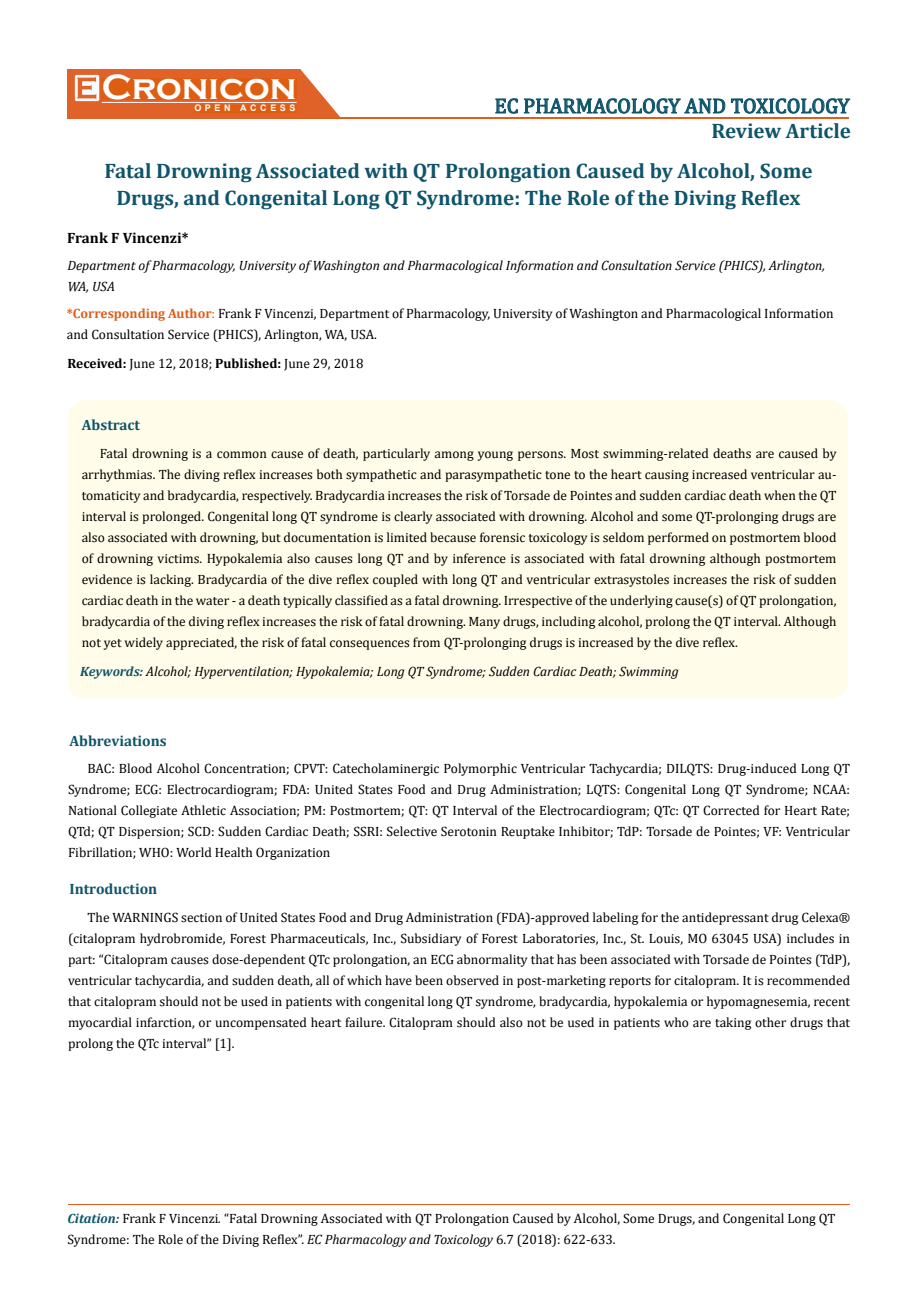
<style>
.page{position:relative;width:917px;height:1316px;background:#fff}
.page>*{position:absolute;margin:0;border:0;box-sizing:border-box;transform-origin:0 0}
.t1{font:700 36px "Copperplate Gothic";color:#fff}
.t2{font:700 21px/40.2px "Cambria";color:#0e546a}
.t3{font:21px "Cambria";color:#0e546a}
.t4{font:700 15px "Cambria";color:#0e546a}
.t5{font:700 15px "Cambria";color:#000}
.t6{font:13.5px/21px "Cambria";color:#000;text-align:justify}
.t7{font:italic 13.5px/21px "Cambria";color:#000}
.t8{font:700 9px "Arial";letter-spacing:.4em;color:#fff}
.s1{font-weight:700;color:#e05d1a}
.s2{color:#e05d1a}
.s3{font-weight:700}
.s4{font-weight:700;color:#0e546a}
.s5{font-weight:700;font-style:italic;color:#0e546a}
.s6{font-style:italic}
</style>
<div class="page">
<div style="left:67px;top:70px;width:290px;height:49px;background:#e06228"></div>
<svg style="left:300px;top:69px;width:90px;height:49px"></svg>
<img style="left:75px;top:75px;width:24px;height:26px">
<div style="left:102px;top:79px;width:195px;height:21px;background:#df5d11"></div>
<div style="left:194px;top:105px;width:103px;height:7px;background:#df5d11"></div>
<svg style="left:495px;top:98px;width:355px;height:16px"></svg>
<hr style="left:102px;top:102px;width:194px;height:1px;background:#fff">
<hr style="left:279px;top:118px;width:569px;height:1px;background:#e05d1a">
<hr style="left:68px;top:1204px;width:781px;height:1px;background:#e05d1a">
<div style="left:67px;top:400px;width:780px;height:299px;background:#fffde9;border-radius:18px"></div>
<h1 class="t1" style="left:102px;top:68px;width:196px">Cronicon</h1>
<p class="t8" style="left:194px;top:102px;width:103px">OPEN ACCESS</p>
<h2 class="t3" style="left:494px;top:93px;width:356px">EC PHARMACOLOGY AND TOXICOLOGY</h2>
<h2 class="t2" style="left:104px;top:110px;width:748px;text-indent:607px">Review Article<br>Fatal Drowning Associated with QT Prolongation Caused by Alcohol, Some</h2>
<h2 class="t2" style="left:116px;top:177px;width:685px">Drugs, and Congenital Long QT Syndrome: The Role of the Diving Reflex</h2>
<p class="t5" style="left:67px;top:227px;width:123px">Frank F Vincenzi*</p>
<p class="t7" style="left:67px;top:254px;width:759px">Department of Pharmacology, University of Washington and Pharmacological Information and Consultation Service (PHICS), Arlington,<br>WA, USA</p>
<p class="t6" style="left:67px;top:303px;width:768px"><span class="s1">*Corresponding Author</span><span class="s2">:</span> Frank F Vincenzi, Department of Pharmacology, University of Washington and Pharmacological Information and Consultation Service (PHICS), Arlington, WA, USA.</p>
<p class="t6" style="left:67px;top:353px;width:297px"><span class="s3">Received:</span> June 12, 2018; <span class="s3">Published:</span> June 29, 2018</p>
<p class="t4" style="left:82px;top:414px;width:60px">Abstract</p>
<p class="t6" style="left:82px;top:443px;width:756px;text-indent:18px">Fatal drowning is a common cause of death, particularly among young persons. Most swimming-related deaths are caused by arrhythmias. The diving reflex increases both sympathetic and parasympathetic tone to the heart causing increased ventricular au&shy;tomaticity and bradycardia, respectively. Bradycardia increases the risk of Torsade de Pointes and sudden cardiac death when the QT interval is prolonged. Congenital long QT syndrome is clearly associated with drowning. Alcohol and some QT-prolonging drugs are also associated with drowning, but documentation is limited because forensic toxicology is seldom performed on postmortem blood of drowning victims. Hypokalemia also causes long QT and by inference is associated with fatal drowning although postmortem evidence is lacking. Bradycardia of the dive reflex coupled with long QT and ventricular extrasystoles increases the risk of sudden cardiac death in the water - a death typically classified as a fatal drowning. Irrespective of the underlying cause(s) of QT prolongation, bradycardia of the diving reflex increases the risk of fatal drowning. Many drugs, including alcohol, prolong the QT interval. Although not yet widely appreciated, the risk of fatal consequences from QT-prolonging drugs is increased by the dive reflex.</p>
<p class="t7" style="left:80px;top:660px;width:600px"><span class="s4">Keywords:</span> Alcohol; Hyperventilation; Hypokalemia; Long QT Syndrome; Sudden Cardiac Death; Swimming</p>
<p class="t4" style="left:69px;top:730px;width:99px">Abbreviations</p>
<p class="t6" style="left:68px;top:757px;width:783px;text-indent:19px">BAC: Blood Alcohol Concentration; CPVT: Catecholaminergic Polymorphic Ventricular Tachycardia; DILQTS: Drug-induced Long QT Syndrome; ECG: Electrocardiogram; FDA: United States Food and Drug Administration; LQTS: Congenital Long QT Syndrome; NCAA:<br>National Collegiate Athletic Association; PM: Postmortem; QT: QT Interval of the Electrocardiogram; QTc: QT Corrected for Heart Rate; QTd; QT Dispersion; SCD: Sudden Cardiac Death; SSRI: Selective Serotonin Reuptake Inhibitor; TdP: Torsade de Pointes; VF: Ventricular Fibrillation; WHO: World Health Organization</p>
<p class="t4" style="left:69px;top:878px;width:89px">Introduction</p>
<p class="t6" style="left:68px;top:906px;width:783px;text-indent:19px">The WARNINGS section of United States Food and Drug Administration (FDA)-approved labeling for the antidepressant drug Celexa® (citalopram hydrobromide, Forest Pharmaceuticals, Inc., Subsidiary of Forest Laboratories, Inc., St. Louis, MO 63045 USA) includes in part: “Citalopram causes dose-dependent QTc prolongation, an ECG abnormality that has been associated with Torsade de Pointes (TdP), ventricular tachycardia, and sudden death, all of which have been observed in post-marketing reports for citalopram. It is recommended that citalopram should not be used in patients with congenital long QT syndrome, bradycardia, hypokalemia or hypomagnesemia, recent myocardial infarction, or uncompensated heart failure. Citalopram should also not be used in patients who are taking other drugs that prolong the QTc interval” [1].</p>
<p class="t6" style="left:67px;top:1207px;width:769px"><span class="s5">Citation:</span> Frank F Vincenzi<span class="s6">.</span> “Fatal Drowning Associated with QT Prolongation Caused by Alcohol, Some Drugs, and Congenital Long QT<br>Syndrome: The Role of the Diving Reflex”. <span class="s6">EC Pharmacology and Toxicology</span> 6.7 (2018): 622-633.</p>
</div>
